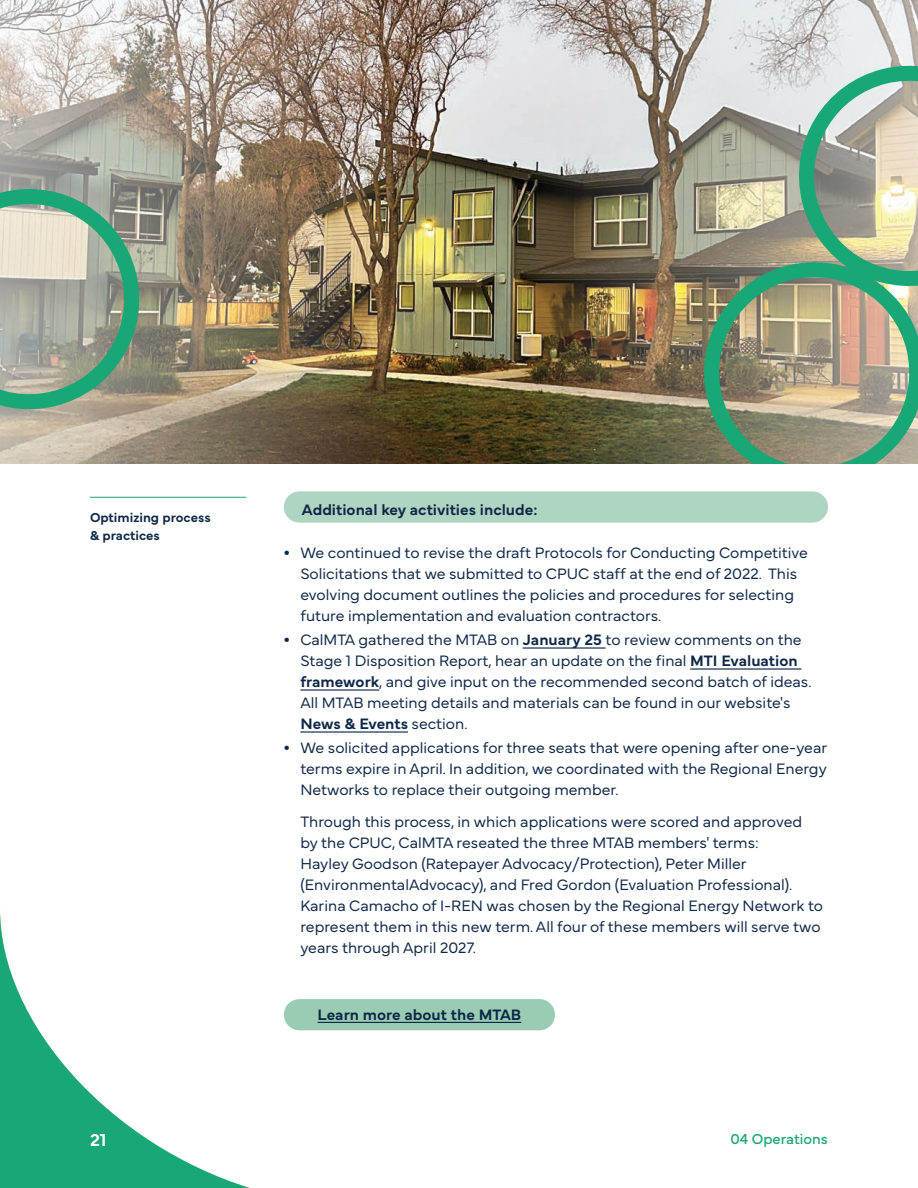
<style>
.page{position:relative;width:918px;height:1188px;background:#fff}
.page>*{position:absolute;margin:0;border:0;box-sizing:border-box;transform-origin:0 0}
.t1{font:600 18px "Mundial";color:#fff}
.t2{font:300 15.75px/21px "Mundial";color:#0d2747}
.t3{font:600 15.75px "Mundial";color:#0d2747}
.t4{font:15px "Mundial";color:#18a776}
.t5{font:600 13.5px/18px "Mundial";color:#0d2747}
.s1{font-weight:700}
.s2{font-weight:600}
</style>
<div class="page">
<div style="left:284px;top:491px;width:544px;height:32px;background:#add5c1;border-radius:16px"></div>
<img style="left:440px;top:0;width:64px;height:464px">
<img style="left:504px;top:0;width:414px;height:464px">
<img style="left:0;top:0;width:440px;height:464px">
<svg style="left:701px;top:259px;width:217px;height:205px;background:#939e81"></svg>
<svg style="left:796px;top:63px;width:122px;height:226px;background:#9fbaa3"></svg>
<svg style="left:0;top:186px;width:147px;height:226px;background:#98ae9a"></svg>
<svg style="left:0;top:913px;width:250px;height:275px"></svg>
<hr style="left:90px;top:497px;width:156px;height:1px;background:#18a776">
<div style="left:284px;top:999px;width:271px;height:31px;background:#99ccb3;border-radius:16px"></div>
<hr style="left:318px;top:1022px;width:203px;height:1px;background:#0d2747">
<hr style="left:523px;top:647px;width:83px;height:2px;background:#0d2747">
<hr style="left:690px;top:668px;width:111px;height:2px;background:#0d2747">
<hr style="left:300px;top:689px;width:79px;height:2px;background:#0d2747">
<hr style="left:300px;top:731px;width:108px;height:2px;background:#0d2747">
<p class="t5" style="left:90px;top:507px;width:122px">Optimizing process &amp; practices</p>
<p class="t1" style="left:90px;top:1126px;width:18px">21</p>
<p class="t3" style="left:302px;top:497px;width:237px">Additional key activities include:</p>
<p class="t2" style="left:300px;top:541px;width:509px;text-indent:-17px"><span class="s1">•</span> We continued to revise the draft Protocols for Conducting Competitive Solicitations that we submitted to CPUC staff at the end of 2022. This evolving document outlines the policies and procedures for selecting future implementation and evaluation contractors.</p>
<p class="t2" style="left:300px;top:628px;width:513px;text-indent:-17px"><span class="s1">•</span> CalMTA gathered the MTAB on <span class="s2">January 25</span> to review comments on the Stage 1 Disposition Report, hear an update on the final <span class="s2">MTI Evaluation framework</span>, and give input on the recommended second batch of ideas.<br>All MTAB meeting details and materials can be found in our website's <span class="s2">News &amp; Events</span> section.</p>
<p class="t2" style="left:300px;top:736px;width:528px;text-align:justify;text-indent:-17px"><span class="s1">•</span> We solicited applications for three seats that were opening after one-year terms expire in April. In addition, we coordinated with the Regional Energy Networks to replace their outgoing member.</p>
<p class="t2" style="left:300px;top:809px;width:524px">Through this process, in which applications were scored and approved by the CPUC, CalMTA reseated the three MTAB members' terms:<br>Hayley Goodson (Ratepayer Advocacy/Protection), Peter Miller (EnvironmentalAdvocacy), and Fred Gordon (Evaluation Professional).<br>Karina Camacho of I-REN was chosen by the Regional Energy Network to represent them in this new term. All four of these members will serve two years through April 2027.</p>
<p class="t3" style="left:318px;top:1002px;width:205px">Learn more about the MTAB</p>
<p class="t4" style="left:731px;top:1127px;width:99px">04 Operations</p>
</div>
